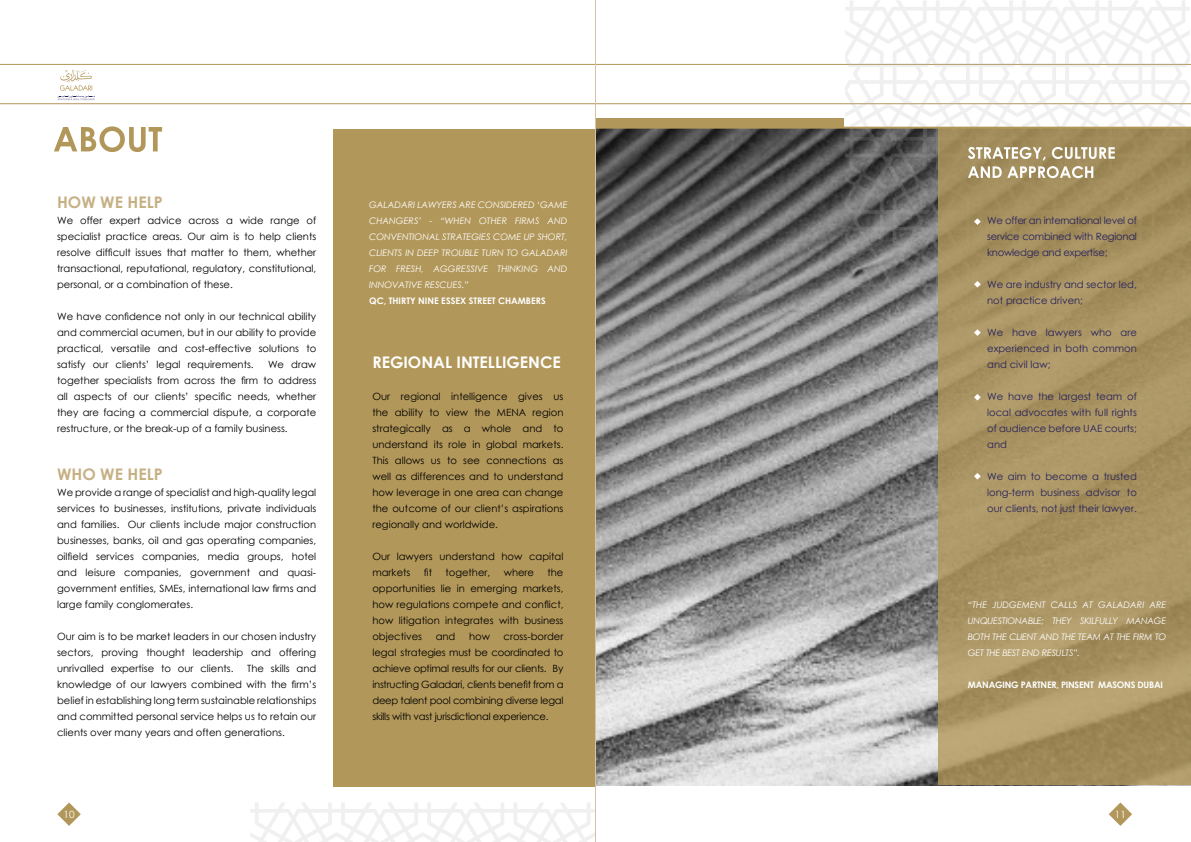
<style>
.page{position:relative;width:1191px;height:842px;background:#fff}
.page>*{position:absolute;margin:0;border:0;box-sizing:border-box;transform-origin:0 0}
.t1{font:700 16px "Century Gothic";color:#fff}
.t2{font:700 16px "Century Gothic";color:#c6b083}
.t3{font:10px/16px "Century Gothic";color:#000;text-align:justify}
.t4{font:10px/16px "Century Gothic";color:#25205c;text-align:justify}
.t5{font:10px "Century Gothic";color:#fff}
.t6{font:italic 9px/16px "Century Gothic";letter-spacing:-.01em;color:#fff;text-align:justify}
.t7{font:700 9px "Century Gothic";letter-spacing:-.025em;color:#fff}
.t8{font:700 9px "Century Gothic";color:#fff}
</style>
<div class="page">
<svg style="left:0;top:64px;width:1191px;height:40px"></svg>
<svg style="left:57px;top:69px;width:38px;height:31px"></svg>
<svg style="left:57px;top:802px;width:24px;height:24px"></svg>
<svg style="left:1108px;top:802px;width:24px;height:24px"></svg>
<svg style="left:250px;top:803px;width:345px;height:39px"></svg>
<img style="left:596px;top:129px;width:342px;height:656px">
<div style="left:333px;top:129px;width:262px;height:657px;background:#b2975a"></div>
<svg style="left:938px;top:129px;width:253px;height:656px;background:#a99363"></svg>
<div style="left:595px;top:118px;width:249px;height:9px;background:#b2975a"></div>
<hr style="left:595px;top:127px;width:596px;height:2px;background:#b2975a">
<svg style="left:54px;top:126px;width:108px;height:26px"></svg>
<hr style="left:595px;top:0;width:1px;height:842px;background:#d4c3a0">
<svg style="left:845px;top:1px;width:345px;height:293px"></svg>
<svg style="left:974px;top:329px;width:6px;height:7px"></svg>
<svg style="left:974px;top:394px;width:6px;height:7px"></svg>
<svg style="left:974px;top:473px;width:6px;height:7px"></svg>
<h1 class="t2" style="left:57px;top:190px;width:107px">HOW WE HELP</h1>
<p class="t3" style="left:57px;top:212px;width:261px">We offer expert advice across a wide range of specialist practice areas. Our aim is to help clients resolve difficult issues that matter to them, whether transactional, reputational, regulatory, constitutional, personal, or a combination of these.</p>
<p class="t3" style="left:57px;top:308px;width:261px">We have confidence not only in our technical ability and commercial acumen, but in our ability to provide practical, versatile and cost-effective solutions to satisfy our clients’ legal requirements.</p>
<p class="t3" style="left:57px;top:356px;width:261px;text-indent:211px">We draw together specialists from across the firm to address all aspects of our clients’ specific needs, whether they are facing a commercial dispute, a corporate restructure, or the break-up of a family business.</p>
<h1 class="t2" style="left:57px;top:462px;width:107px">WHO WE HELP</h1>
<p class="t3" style="left:57px;top:484px;width:261px">We provide a range of specialist and high-quality legal services to businesses, institutions, private individuals and families. Our clients include major construction businesses, banks, oil and gas operating companies, oilfield services companies, media groups, hotel and leisure companies, government and quasi&shy;government entities, SMEs, international law firms and large family conglomerates.</p>
<p class="t3" style="left:57px;top:628px;width:261px">Our aim is to be market leaders in our chosen industry sectors, proving thought leadership and offering unrivalled expertise to our clients.</p>
<p class="t3" style="left:57px;top:660px;width:261px;text-indent:190px">The skills and knowledge of our lawyers combined with the firm’s belief in establishing long term sustainable relationships and committed personal service helps us to retain our clients over many years and often generations.</p>
<p class="t6" style="left:369px;top:196px;width:200px">GALADARI LAWYERS ARE CONSIDERED ‘GAME CHANGERS’ - “WHEN OTHER FIRMS AND CONVENTIONAL STRATEGIES COME UP SHORT, CLIENTS IN DEEP TROUBLE TURN TO GALADARI FOR FRESH, AGGRESSIVE THINKING AND INNOVATIVE RESCUES.”</p>
<p class="t8" style="left:369px;top:293px;width:178px">QC, THIRTY NINE ESSEX STREET CHAMBERS</p>
<h1 class="t1" style="left:372px;top:350px;width:190px">REGIONAL INTELLIGENCE</h1>
<p class="t3" style="left:372px;top:388px;width:193px">Our regional intelligence gives us the ability to view the MENA region strategically as a whole and to understand its role in global markets.<br>This allows us to see connections as well as differences and to understand how leverage in one area can change the outcome of our client’s aspirations regionally and worldwide.</p>
<p class="t3" style="left:372px;top:548px;width:192px">Our lawyers understand how capital markets</p>
<p class="t3" style="left:424px;top:564px;width:10px">fit</p>
<p class="t3" style="left:445px;top:564px;width:46px">together,</p>
<p class="t3" style="left:504px;top:564px;width:32px">where</p>
<p class="t3" style="left:372px;top:564px;width:193px;text-indent:175px">the opportunities lie in emerging markets, how regulations compete and conflict, how litigation integrates with business objectives</p>
<p class="t3" style="left:372px;top:628px;width:193px;text-indent:131px">cross-border legal strategies must be coordinated to achieve optimal results for our clients. By instructing Galadari, clients benefit from a deep talent pool combining diverse legal skills with vast jurisdictional experience.</p>
<p class="t3" style="left:436px;top:628px;width:21px">and</p>
<p class="t3" style="left:469px;top:628px;width:22px">how</p>
<p class="t4" style="left:987px;top:212px;width:151px">We offer an international level of service combined with Regional knowledge and expertise;</p>
<p class="t4" style="left:987px;top:276px;width:151px">We are industry and sector led, not practice driven;</p>
<p class="t4" style="left:987px;top:324px;width:151px">We have lawyers who are experienced in both common and civil law;</p>
<p class="t4" style="left:987px;top:388px;width:151px">We have the largest team of local advocates with full rights of audience before UAE courts; and</p>
<p class="t4" style="left:987px;top:468px;width:151px">We aim to become a trusted long-term business advisor to our clients, not just their lawyer.</p>
<p class="t6" style="left:968px;top:596px;width:200px">“THE JUDGEMENT CALLS AT GALADARI ARE UNQUESTIONABLE; THEY SKILFULLY MANAGE BOTH THE CLIENT AND THE TEAM AT THE FIRM TO GET THE BEST END RESULTS”.</p>
<p class="t7" style="left:968px;top:677px;width:197px">MANAGING PARTNER, PINSENT MASONS DUBAI</p>
<p class="t5" style="left:64px;top:807px;width:13px">10</p>
<p class="t5" style="left:1114px;top:807px;width:13px">11</p>
</div>
